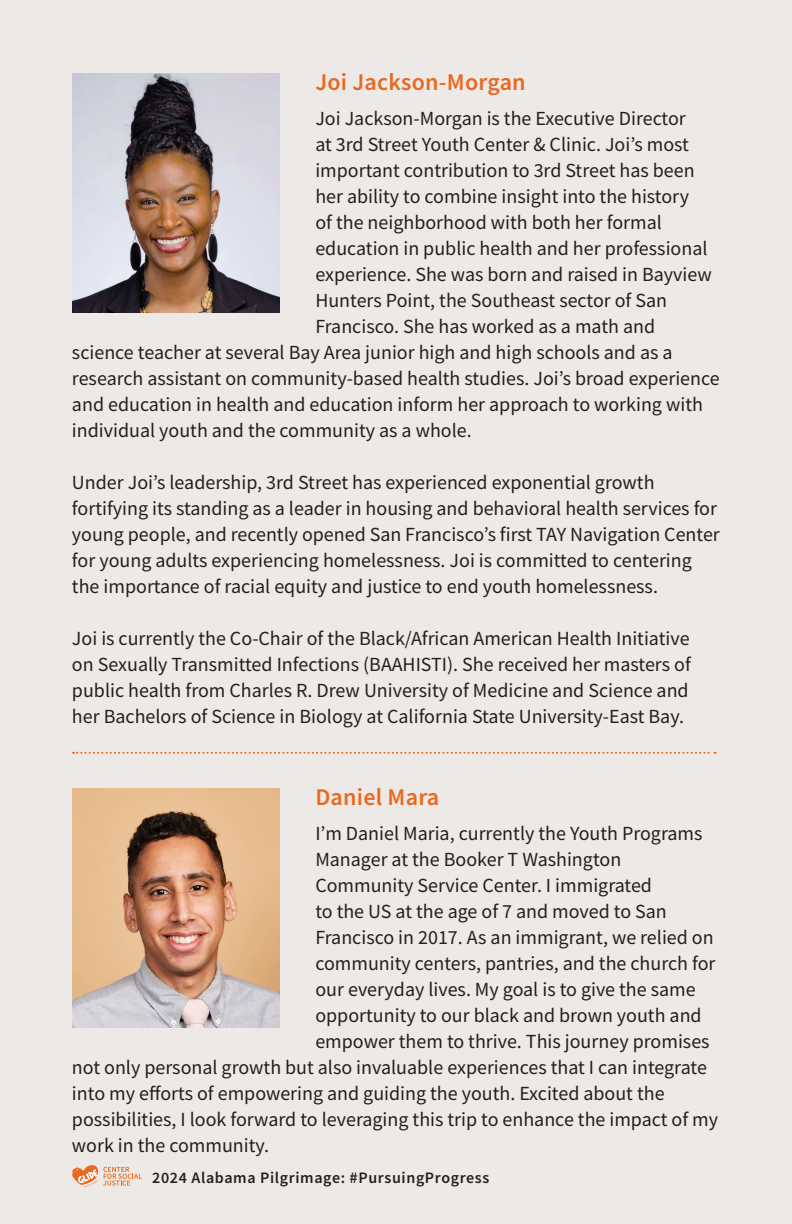
<style>
.page{position:relative;width:792px;height:1224px;background:#ece9e7}
.page>*{position:absolute;margin:0;border:0;box-sizing:border-box;transform-origin:0 0}
.t1{font:600 24px "Source Sans Pro";letter-spacing:.01em;color:#e86a1f}
.t2{font:20px/26px "Source Sans Pro";color:#231f20}
.t3{font:600 16px "Source Sans Pro";letter-spacing:.04em;color:#231f20}
</style>
<div class="page">
<svg style="left:72px;top:1165px;width:70px;height:23px"></svg>
<img style="left:72px;top:73px;width:207px;height:239px">
<img style="left:72px;top:789px;width:207px;height:239px">
<svg style="left:73px;top:752px;width:643px;height:2px"></svg>
<p class="t1" style="left:315px;top:66px;width:212px">Joi Jackson-Morgan</p>
<p class="t2" style="left:315px;top:105px;width:372px">Joi Jackson-Morgan is the Executive Director</p>
<p class="t2" style="left:315px;top:131px;width:375px">at 3rd Street Youth Center &amp; Clinic. Joi’s most</p>
<p class="t2" style="left:315px;top:157px;width:381px">important contribution to 3rd Street has been</p>
<p class="t2" style="left:315px;top:183px;width:375px">her ability to combine insight into the history</p>
<p class="t2" style="left:315px;top:209px;width:348px">of the neighborhood with both her formal</p>
<p class="t2" style="left:315px;top:235px;width:394px">education in public health and her professional</p>
<p class="t2" style="left:315px;top:261px;width:398px">experience. She was born and raised in Bayview</p>
<p class="t2" style="left:315px;top:287px;width:353px">Hunters Point, the Southeast sector of San</p>
<p class="t2" style="left:315px;top:313px;width:341px">Francisco. She has worked as a math and</p>
<p class="t2" style="left:72px;top:339px;width:602px">science teacher at several Bay Area junior high and high schools and as a</p>
<p class="t2" style="left:72px;top:365px;width:649px">research assistant on community-based health studies. Joi’s broad experience</p>
<p class="t2" style="left:72px;top:391px;width:632px">and education in health and education inform her approach to working with</p>
<p class="t2" style="left:72px;top:417px;width:401px">individual youth and the community as a whole.</p>
<p class="t2" style="left:72px;top:469px;width:649px">Under Joi’s leadership, 3rd Street has experienced exponential growth fortifying its standing as a leader in housing and behavioral health services for young people, and recently opened San Francisco’s first TAY Navigation Center for young adults experiencing homelessness. Joi is committed to centering the importance of racial equity and justice to end youth homelessness.</p>
<p class="t2" style="left:72px;top:625px;width:620px;text-align:justify">Joi is currently the Co-Chair of the Black/African American Health Initiative on Sexually Transmitted Infections (BAAHISTI). She received her masters of public health from Charles R. Drew University of Medicine and Science and her Bachelors of Science in Biology at California State University-East Bay.</p>
<p class="t1" style="left:315px;top:781px;width:125px">Daniel Mara</p>
<p class="t2" style="left:315px;top:820px;width:389px">I’m Daniel Maria, currently the Youth Programs</p>
<p class="t2" style="left:315px;top:846px;width:307px">Manager at the Booker T Washington</p>
<p class="t2" style="left:315px;top:872px;width:338px">Community Service Center. I immigrated</p>
<p class="t2" style="left:315px;top:898px;width:353px">to the US at the age of 7 and moved to San</p>
<p class="t2" style="left:315px;top:924px;width:400px">Francisco in 2017. As an immigrant, we relied on</p>
<p class="t2" style="left:315px;top:950px;width:402px">community centers, pantries, and the church for</p>
<p class="t2" style="left:315px;top:976px;width:382px">our everyday lives. My goal is to give the same</p>
<p class="t2" style="left:315px;top:1002px;width:388px">opportunity to our black and brown youth and</p>
<p class="t2" style="left:315px;top:1028px;width:396px">empower them to thrive. This journey promises</p>
<p class="t2" style="left:72px;top:1054px;width:636px">not only personal growth but also invaluable experiences that I can integrate</p>
<p class="t2" style="left:72px;top:1080px;width:594px">into my efforts of empowering and guiding the youth. Excited about the</p>
<p class="t2" style="left:72px;top:1106px;width:648px">possibilities, I look forward to leveraging this trip to enhance the impact of my</p>
<p class="t2" style="left:72px;top:1132px;width:199px">work in the community.</p>
<p class="t3" style="left:152px;top:1167px;width:339px">2024 Alabama Pilgrimage: #PursuingProgress</p>
</div>
